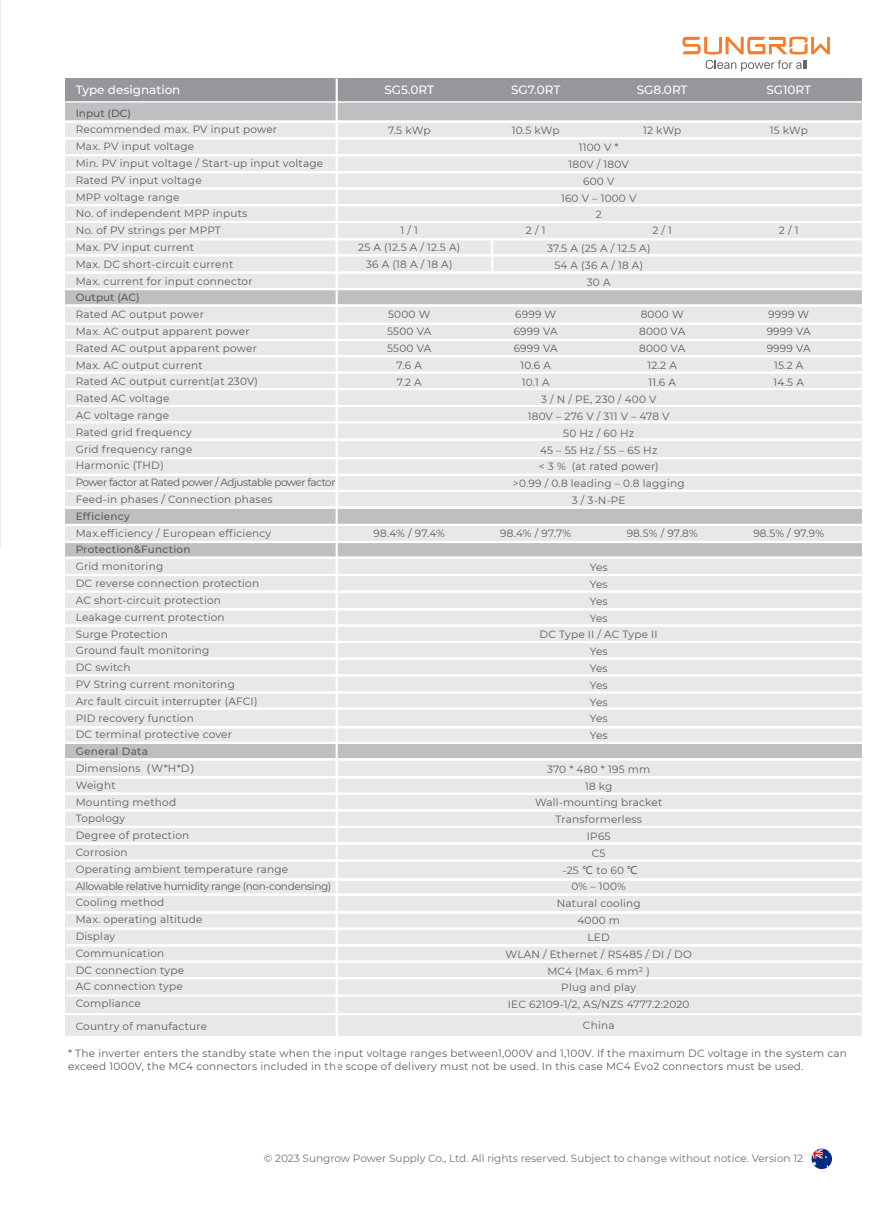
<style>
.page{position:relative;width:893px;height:1212px;background:#fff}
.page>*{position:absolute;margin:0;border:0;box-sizing:border-box;transform-origin:0 0}
.t1{font:500 12px "Montserrat";color:#fff}
.t2{font:10.5px/16.8px "Montserrat";letter-spacing:.02em;color:#5b5c5e;text-align:center}
.t3{font:10.5px/16.8px "Montserrat";letter-spacing:.02em;color:#5d5d60;text-align:center}
.t4{font:10.5px "Montserrat";color:#6f7174}
.t5{font:500 10.5px "Montserrat";letter-spacing:.02em;color:#5b5c5e}
.t6{font:500 10.5px "Montserrat";color:#5b5c5e}
.s1{font-weight:500}
.s2{font-family:"Microsoft Ya Hei"}
</style>
<div class="page">
<svg style="left:811px;top:1149px;width:21px;height:20px"></svg>
<svg style="left:811px;top:1149px;width:20px;height:18px"></svg>
<svg style="left:682px;top:36px;width:148px;height:35px"></svg>
<hr style="left:0;top:0;width:1px;height:548px;background:#e7e8e9">
<div style="left:65px;top:79px;width:797px;height:956px;background:#e7e8e9"></div>
<div style="left:65px;top:541px;width:797px;height:18px;background:#bdbfc1"></div>
<div style="left:65px;top:507px;width:797px;height:18px;background:#bdbfc1"></div>
<div style="left:65px;top:742px;width:797px;height:18px;background:#bdbfc1"></div>
<div style="left:65px;top:288px;width:797px;height:18px;background:#bdbfc1"></div>
<hr style="left:65px;top:961px;width:798px;height:2px;background:#fff">
<hr style="left:66px;top:977px;width:797px;height:2px;background:#fff">
<hr style="left:66px;top:994px;width:798px;height:2px;background:#fff">
<div style="left:65px;top:79px;width:797px;height:22px;background:#95979a"></div>
<div style="left:65px;top:103px;width:797px;height:18px;background:#bdbfc1"></div>
<hr style="left:336px;top:79px;width:2px;height:1000px;background:#fff">
<hr style="left:66px;top:860px;width:797px;height:2px;background:#fff">
<hr style="left:65px;top:878px;width:798px;height:2px;background:#fff">
<hr style="left:65px;top:911px;width:797px;height:2px;background:#fff">
<hr style="left:66px;top:928px;width:797px;height:2px;background:#fff">
<hr style="left:66px;top:944px;width:797px;height:2px;background:#fff">
<hr style="left:66px;top:894px;width:797px;height:2px;background:#fff">
<hr style="left:65px;top:121px;width:798px;height:2px;background:#fff">
<hr style="left:65px;top:137px;width:798px;height:2px;background:#fff">
<hr style="left:65px;top:154px;width:798px;height:2px;background:#fff">
<hr style="left:65px;top:171px;width:798px;height:2px;background:#fff">
<hr style="left:65px;top:188px;width:798px;height:2px;background:#fff">
<hr style="left:65px;top:204px;width:798px;height:2px;background:#fff">
<hr style="left:65px;top:221px;width:798px;height:2px;background:#fff">
<hr style="left:65px;top:238px;width:798px;height:2px;background:#fff">
<hr style="left:65px;top:254px;width:798px;height:2px;background:#fff">
<hr style="left:65px;top:271px;width:798px;height:3px;background:#fff">
<hr style="left:65px;top:288px;width:798px;height:2px;background:#fff">
<hr style="left:65px;top:304px;width:798px;height:3px;background:#fff">
<hr style="left:65px;top:323px;width:798px;height:2px;background:#fff">
<hr style="left:65px;top:339px;width:798px;height:2px;background:#fff">
<hr style="left:65px;top:355px;width:798px;height:2px;background:#fff">
<hr style="left:66px;top:405px;width:797px;height:2px;background:#fff">
<hr style="left:65px;top:371px;width:798px;height:3px;background:#fff">
<hr style="left:66px;top:421px;width:797px;height:2px;background:#fff">
<hr style="left:65px;top:388px;width:798px;height:2px;background:#fff">
<hr style="left:65px;top:439px;width:798px;height:2px;background:#fff">
<hr style="left:65px;top:457px;width:797px;height:2px;background:#fff">
<hr style="left:65px;top:506px;width:798px;height:3px;background:#fff">
<hr style="left:65px;top:474px;width:798px;height:2px;background:#fff">
<hr style="left:65px;top:490px;width:798px;height:2px;background:#fff">
<hr style="left:65px;top:524px;width:798px;height:2px;background:#fff">
<hr style="left:65px;top:541px;width:798px;height:2px;background:#fff">
<hr style="left:65px;top:557px;width:798px;height:2px;background:#fff">
<hr style="left:65px;top:624px;width:798px;height:3px;background:#fff">
<hr style="left:65px;top:608px;width:798px;height:2px;background:#fff">
<hr style="left:65px;top:674px;width:798px;height:2px;background:#fff">
<hr style="left:65px;top:691px;width:798px;height:2px;background:#fff">
<hr style="left:65px;top:707px;width:798px;height:3px;background:#fff">
<hr style="left:65px;top:726px;width:798px;height:2px;background:#fff">
<hr style="left:65px;top:641px;width:798px;height:2px;background:#fff">
<hr style="left:65px;top:574px;width:798px;height:2px;background:#fff">
<hr style="left:65px;top:658px;width:798px;height:2px;background:#fff">
<hr style="left:65px;top:591px;width:798px;height:2px;background:#fff">
<hr style="left:65px;top:742px;width:798px;height:2px;background:#fff">
<hr style="left:65px;top:758px;width:798px;height:2px;background:#fff">
<hr style="left:65px;top:776px;width:798px;height:2px;background:#fff">
<hr style="left:65px;top:793px;width:798px;height:2px;background:#fff">
<hr style="left:65px;top:809px;width:798px;height:2px;background:#fff">
<hr style="left:65px;top:826px;width:798px;height:2px;background:#fff">
<hr style="left:65px;top:842px;width:798px;height:2px;background:#fff">
<hr style="left:65px;top:1013px;width:797px;height:2px;background:#fff">
<hr style="left:491px;top:238px;width:2px;height:36px;background:#fff">
<p class="t1" style="left:76px;top:81px;width:106px">Type designation</p>
<p class="t1" style="left:384px;top:84px;width:51px">SG5.0RT</p>
<p class="t1" style="left:511px;top:84px;width:51px">SG7.0RT</p>
<p class="t1" style="left:637px;top:84px;width:52px">SG8.0RT</p>
<p class="t1" style="left:766px;top:83px;width:46px">SG10RT</p>
<p class="t5" style="left:76px;top:108px;width:57px">Input (DC)</p>
<p class="t2" style="left:76px;top:122px;width:249px;text-align:left">Recommended max. PV input power<br>Max. PV input voltage<br>Min. PV input voltage / Start-up input voltage<br>Rated PV input voltage<br>MPP voltage range<br>No. of independent MPP inputs<br>No. of PV strings per MPPT<br>Max. PV input current<br>Max. DC short-circuit current<br>Max. current for input connector</p>
<p class="t6" style="left:76px;top:293px;width:65px">Output (AC)</p>
<p class="t2" style="left:76px;top:306px;width:261px;text-align:left">Rated AC output power<br>Max. AC output apparent power<br>Rated AC output apparent power<br>Max. AC output current<br>Rated AC output current(at 230V)<br>Rated AC voltage<br>AC voltage range<br>Rated grid frequency<br>Grid frequency range<br>Harmonic (THD)<br>Power factor at Rated power / Adjustable power factor<br>Feed-in phases / Connection phases</p>
<p class="t5" style="left:76px;top:509px;width:56px">Ef昀椀ciency</p>
<p class="t2" style="left:76px;top:524px;width:197px">Max.ef昀椀ciency / European ef昀椀ciency</p>
<p class="t5" style="left:76px;top:542px;width:116px">Protection&amp;Function</p>
<p class="t2" style="left:76px;top:558px;width:185px;text-align:left">Grid monitoring<br>DC reverse connection protection<br>AC short-circuit protection<br>Leakage current protection<br>Surge Protection<br>Ground fault monitoring<br>DC switch<br>PV String current monitoring<br>Arc fault circuit interrupter (AFCI)<br>PID recovery function<br>DC terminal protective cover</p>
<p class="t2" style="left:76px;top:743px;width:257px;text-align:left"><span class="s1">General Data<br></span>Dimensions<span class="s2">（</span>W*H*D<span class="s2">）<br></span>Weight<br>Mounting method<br>Topology<br>Degree of protection<br>Corrosion<br>Operating ambient temperature range<br>Allowable relative humidity range (non-condensing)<br>Cooling method<br>Max. operating altitude<br>Display<br>Communication<br>DC connection type<br>AC connection type<br>Compliance</p>
<p class="t2" style="left:76px;top:1018px;width:133px">Country of manufacture</p>
<p class="t2" style="left:388px;top:122px;width:44px">7.5 kWp</p>
<p class="t2" style="left:358px;top:223px;width:103px">1 / 1<br>25 A (12.5 A / 12.5 A)<br>36 A (18 A / 18 A)</p>
<p class="t2" style="left:387px;top:307px;width:46px">5000 W<br>5500 VA<br>5500 VA<br>7.6 A<br>7.2 A</p>
<p class="t2" style="left:373px;top:525px;width:73px">98.4% / 97.4%</p>
<p class="t2" style="left:512px;top:122px;width:49px">10.5 kWp</p>
<p class="t2" style="left:643px;top:122px;width:40px">12 kWp</p>
<p class="t3" style="left:561px;top:139px;width:77px">1100 V *<br>180V / 180V<br>600 V<br>160 V – 1000 V<br>2</p>
<p class="t2" style="left:547px;top:240px;width:105px">37.5 A (25 A / 12.5 A)<br>54 A (36 A / 18 A)</p>
<p class="t3" style="left:587px;top:274px;width:25px">30 A</p>
<p class="t2" style="left:526px;top:223px;width:21px">2 / 1</p>
<p class="t2" style="left:652px;top:223px;width:21px">2 / 1</p>
<p class="t2" style="left:514px;top:307px;width:46px">6999 W<br>6999 VA<br>6999 VA<br>10.6 A<br>10.1 A</p>
<p class="t2" style="left:639px;top:307px;width:48px">8000 W<br>8000 VA<br>8000 VA<br>12.2 A<br>11.6 A</p>
<p class="t3" style="left:513px;top:391px;width:173px">3 / N / PE, 230 / 400 V<br>180V – 276 V / 311 V – 478 V<br>50 Hz / 60 Hz<br>45 – 55 Hz / 55 – 65 Hz<br>&lt; 3 % (at rated power)<br>&gt;0.99 / 0.8 leading – 0.8 lagging<br>3 / 3-N-PE</p>
<p class="t2" style="left:500px;top:525px;width:73px">98.4% / 97.7%</p>
<p class="t2" style="left:627px;top:525px;width:73px">98.5% / 97.8%</p>
<p class="t3" style="left:540px;top:559px;width:120px">Yes<br>Yes<br>Yes<br>Yes<br>DC Type II / AC Type II<br>Yes<br>Yes<br>Yes<br>Yes<br>Yes<br>Yes</p>
<p class="t3" style="left:506px;top:761px;width:188px">370 * 480 * 195 mm<br>18 kg<br>Wall-mounting bracket<br>Transformerless<br>IP65<br>C5<br>-25 <span class="s2">℃</span> to 60 <span class="s2">℃<br></span>0% – 100%<br>Natural cooling<br>4000 m<br>LED<br>WLAN / Ethernet / RS485 / DI / DO<br>MC4 (Max. 6 mm² )<br>Plug and play<br>IEC 62109-1/2, AS/NZS 4777.2:2020</p>
<p class="t3" style="left:583px;top:1017px;width:33px">China</p>
<p class="t2" style="left:770px;top:122px;width:40px">15 kWp</p>
<p class="t2" style="left:779px;top:223px;width:21px">2 / 1</p>
<p class="t2" style="left:767px;top:307px;width:46px">9999 W<br>9999 VA<br>9999 VA<br>15.2 A<br>14.5 A</p>
<p class="t2" style="left:753px;top:525px;width:72px">98.5% / 97.9%</p>
<p class="t2" style="left:68px;top:1046px;width:780px;line-height:13.5px;text-align:left">* The inverter enters the standby state when the input voltage ranges between1,000V and 1,100V. If the maximum DC voltage in the system can exceed 1000V, the MC4 connectors included in the scope of delivery must not be used. In this case MC4 Evo2 connectors must be used.</p>
<p class="t4" style="left:264px;top:1154px;width:541px">© 2023 Sungrow Power Supply Co., Ltd. All rights reserved. Subject to change without notice. Version 12</p>
</div>
